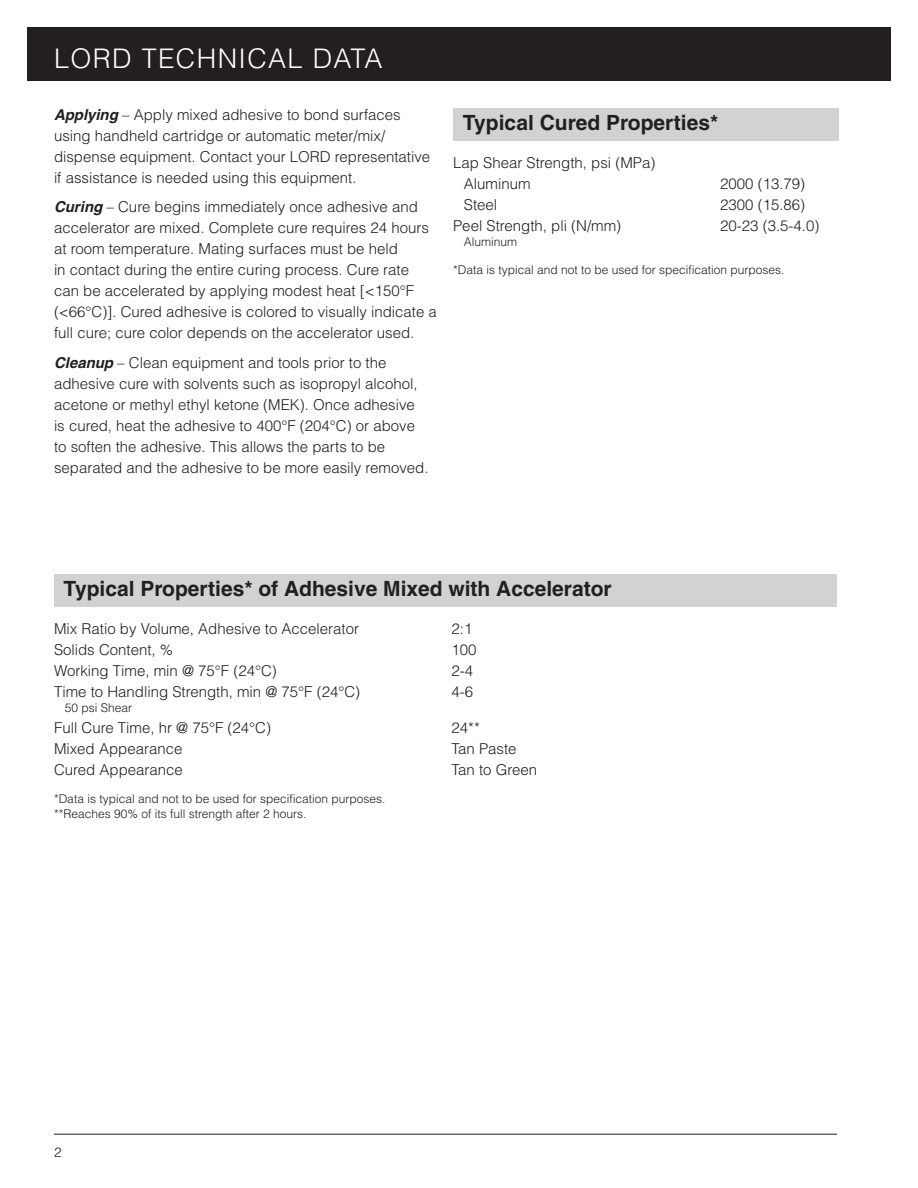
<style>
.page{position:relative;width:918px;height:1188px;background:#fff}
.page>*{position:absolute;margin:0;border:0;box-sizing:border-box;transform-origin:0 0}
.t1{font:300 27px "Helvetica";letter-spacing:.05em;color:#fff}
.Paragraph_Headline{font:700 21px "Helvetica";color:#231f20}
.Body_Copy{font:300 15px/21px "Helvetica";color:#231f20}
.Typical_Properties_T{font:300 15px "Helvetica";color:#231f20}
.t2{font:300 13.5px "Helvetica";color:#231f20}
.Typical_Properties_T-2{font:300 12px "Helvetica";color:#231f20}
.s1{font-weight:700;font-style:italic}
</style>
<div class="page">
<div style="left:27px;top:27px;width:864px;height:54px;background:#231f20"></div>
<hr style="left:54px;top:1134px;width:783px;height:1px;background:#231f20">
<div style="left:54px;top:574px;width:783px;height:33px;background:#d1d2d4"></div>
<div style="left:453px;top:108px;width:386px;height:33px;background:#d1d2d4"></div>
<h1 class="t1" style="left:54px;top:41px;width:330px">LORD TECHNICAL DATA</h1>
<p class="Body_Copy" style="left:54px;top:104px;width:378px"><span class="s1">Applying</span> – Apply mixed adhesive to bond surfaces using handheld cartridge or automatic meter/mix/ dispense equipment. Contact your LORD representative if assistance is needed using this equipment.</p>
<p class="Body_Copy" style="left:54px;top:196px;width:384px"><span class="s1">Curing</span> – Cure begins immediately once adhesive and accelerator are mixed. Complete cure requires 24 hours at room temperature. Mating surfaces must be held<br>in contact during the entire curing process. Cure rate can be accelerated by applying modest heat [&lt;150°F (&lt;66°C)]. Cured adhesive is colored to visually indicate a full cure; cure color depends on the accelerator used.</p>
<p class="Body_Copy" style="left:54px;top:352px;width:376px"><span class="s1">Cleanup</span> – Clean equipment and tools prior to the adhesive cure with solvents such as isopropyl alcohol, acetone or methyl ethyl ketone (MEK). Once adhesive is cured, heat the adhesive to 400°F (204°C) or above to soften the adhesive. This allows the parts to be separated and the adhesive to be more easily removed.</p>
<p class="Paragraph_Headline" style="left:463px;top:110px;width:257px">Typical Cured Properties*</p>
<p class="Typical_Properties_T" style="left:453px;top:153px;width:204px">Lap Shear Strength, psi (MPa)</p>
<p class="Typical_Properties_T" style="left:464px;top:174px;width:68px">Aluminum</p>
<p class="Typical_Properties_T" style="left:720px;top:174px;width:87px">2000 (13.79)</p>
<p class="Typical_Properties_T" style="left:464px;top:195px;width:35px">Steel</p>
<p class="Typical_Properties_T" style="left:720px;top:195px;width:87px">2300 (15.86)</p>
<p class="Typical_Properties_T" style="left:453px;top:216px;width:170px">Peel Strength, pli (N/mm)</p>
<p class="Typical_Properties_T" style="left:720px;top:216px;width:101px">20-23 (3.5-4.0)</p>
<p class="Typical_Properties_T-2" style="left:464px;top:234px;width:55px">Aluminum</p>
<p class="Typical_Properties_T-2" style="left:453px;top:263px;width:333px">*Data is typical and not to be used for specification purposes.</p>
<p class="Paragraph_Headline" style="left:64px;top:576px;width:550px">Typical Properties* of Adhesive Mixed with Accelerator</p>
<p class="Typical_Properties_T" style="left:54px;top:619px;width:307px">Mix Ratio by Volume, Adhesive to Accelerator</p>
<p class="Typical_Properties_T" style="left:452px;top:619px;width:22px">2:1</p>
<p class="Typical_Properties_T" style="left:54px;top:640px;width:121px">Solids Content, %</p>
<p class="Typical_Properties_T" style="left:452px;top:640px;width:27px">100</p>
<p class="Typical_Properties_T" style="left:54px;top:661px;width:224px">Working Time, min @ 75°F (24°C)</p>
<p class="Typical_Properties_T" style="left:452px;top:661px;width:23px">2-4</p>
<p class="Typical_Properties_T" style="left:54px;top:682px;width:308px">Time to Handling Strength, min @ 75°F (24°C)</p>
<p class="Typical_Properties_T" style="left:452px;top:682px;width:23px">4-6</p>
<p class="Typical_Properties_T-2" style="left:65px;top:700px;width:69px">50 psi Shear</p>
<p class="Typical_Properties_T" style="left:54px;top:718px;width:219px">Full Cure Time, hr @ 75°F (24°C)</p>
<p class="Typical_Properties_T" style="left:452px;top:718px;width:30px">24**</p>
<p class="Typical_Properties_T" style="left:54px;top:739px;width:130px">Mixed Appearance</p>
<p class="Typical_Properties_T" style="left:452px;top:739px;width:67px">Tan Paste</p>
<p class="Typical_Properties_T" style="left:54px;top:760px;width:130px">Cured Appearance</p>
<p class="Typical_Properties_T" style="left:452px;top:760px;width:87px">Tan to Green</p>
<p class="Typical_Properties_T-2" style="left:54px;top:792px;width:333px">*Data is typical and not to be used for specification purposes.</p>
<p class="Typical_Properties_T-2" style="left:54px;top:807px;width:254px">**Reaches 90% of its full strength after 2 hours.</p>
<p class="t2" style="left:54px;top:1144px;width:9px">2</p>
</div>
